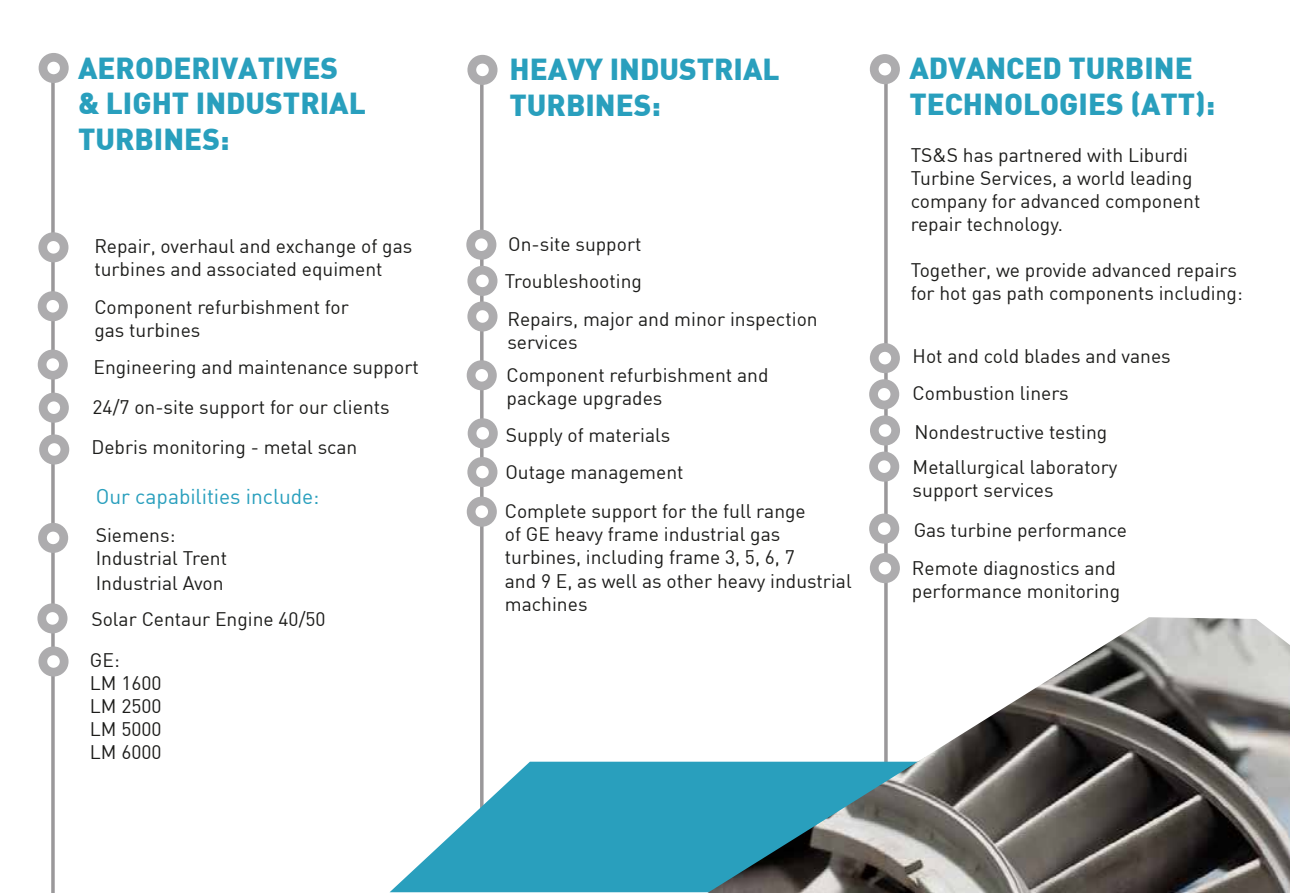
<style>
.page{position:relative;width:1290px;height:893px;background:#fff}
.page>*{position:absolute;margin:0;border:0;box-sizing:border-box;transform-origin:0 0}
.t1{font:900 29.75px/35.7px "DIN";color:#299fbd}
.t2{font:21px "DIN";letter-spacing:-.005em;color:#299fbd}
.t3{font:19.25px/23.1px "DIN";color:#1d1d1b}
</style>
<div class="page">
<hr style="left:480px;top:66px;width:3px;height:816px;background:#9a989a">
<svg style="left:51px;top:83px;width:4px;height:810px"></svg>
<div style="left:39px;top:53px;width:30px;height:30px;border:9px solid #adacae;border-radius:50%"></div>
<div style="left:472px;top:59px;width:21px;height:22px;background:#fff;border-radius:50%"></div>
<div style="left:467px;top:55px;width:30px;height:30px;border:9px solid #adacae;border-radius:50%"></div>
<div style="left:43px;top:237px;width:21px;height:21px;background:#fff;border-radius:50%"></div>
<div style="left:38px;top:232px;width:30px;height:30px;border:9px solid #adacae;border-radius:50%"></div>
<div style="left:42px;top:296px;width:21px;height:21px;background:#fff;border-radius:50%"></div>
<div style="left:38px;top:291px;width:30px;height:30px;border:9px solid #adacae;border-radius:50%"></div>
<div style="left:42px;top:354px;width:21px;height:21px;background:#fff;border-radius:50%"></div>
<div style="left:38px;top:350px;width:30px;height:30px;border:9px solid #adacae;border-radius:50%"></div>
<div style="left:43px;top:397px;width:21px;height:21px;background:#fff;border-radius:50%"></div>
<div style="left:39px;top:393px;width:30px;height:30px;border:9px solid #adacae;border-radius:50%"></div>
<div style="left:42px;top:527px;width:22px;height:21px;background:#fff;border-radius:50%"></div>
<div style="left:38px;top:523px;width:30px;height:30px;border:9px solid #adacae;border-radius:50%"></div>
<div style="left:42px;top:608px;width:21px;height:21px;background:#fff;border-radius:50%"></div>
<div style="left:37px;top:603px;width:30px;height:30px;border:9px solid #adacae;border-radius:50%"></div>
<div style="left:43px;top:651px;width:21px;height:21px;background:#fff;border-radius:50%"></div>
<div style="left:38px;top:646px;width:31px;height:30px;border:9px solid #adacae;border-radius:50%"></div>
<div style="left:471px;top:234px;width:21px;height:21px;background:#fff;border-radius:50%"></div>
<div style="left:466px;top:230px;width:30px;height:30px;border:9px solid #adacae;border-radius:50%"></div>
<div style="left:472px;top:270px;width:21px;height:22px;background:#fff;border-radius:50%"></div>
<div style="left:467px;top:266px;width:30px;height:30px;border:9px solid #adacae;border-radius:50%"></div>
<div style="left:472px;top:306px;width:21px;height:21px;background:#fff;border-radius:50%"></div>
<div style="left:467px;top:301px;width:30px;height:30px;border:9px solid #adacae;border-radius:50%"></div>
<div style="left:471px;top:365px;width:21px;height:21px;background:#fff;border-radius:50%"></div>
<div style="left:467px;top:360px;width:30px;height:30px;border:9px solid #adacae;border-radius:50%"></div>
<div style="left:472px;top:423px;width:21px;height:21px;background:#fff;border-radius:50%"></div>
<div style="left:468px;top:418px;width:30px;height:30px;border:9px solid #adacae;border-radius:50%"></div>
<div style="left:471px;top:501px;width:21px;height:21px;background:#fff;border-radius:50%"></div>
<div style="left:467px;top:497px;width:30px;height:30px;border:9px solid #adacae;border-radius:50%"></div>
<svg style="left:884px;top:84px;width:4px;height:533px"></svg>
<div style="left:870px;top:54px;width:30px;height:30px;border:9px solid #adacae;border-radius:50%"></div>
<div style="left:874px;top:347px;width:21px;height:22px;background:#fff;border-radius:50%"></div>
<div style="left:870px;top:343px;width:30px;height:30px;border:9px solid #adacae;border-radius:50%"></div>
<div style="left:874px;top:557px;width:21px;height:22px;background:#fff;border-radius:50%"></div>
<div style="left:870px;top:553px;width:30px;height:30px;border:9px solid #adacae;border-radius:50%"></div>
<div style="left:873px;top:384px;width:22px;height:21px;background:#fff;border-radius:50%"></div>
<div style="left:869px;top:379px;width:30px;height:30px;border:9px solid #adacae;border-radius:50%"></div>
<div style="left:874px;top:420px;width:22px;height:21px;background:#fff;border-radius:50%"></div>
<div style="left:870px;top:415px;width:30px;height:30px;border:9px solid #adacae;border-radius:50%"></div>
<div style="left:873px;top:518px;width:22px;height:21px;background:#fff;border-radius:50%"></div>
<div style="left:869px;top:514px;width:30px;height:30px;border:9px solid #adacae;border-radius:50%"></div>
<div style="left:873px;top:456px;width:22px;height:21px;background:#fff;border-radius:50%"></div>
<div style="left:869px;top:452px;width:30px;height:30px;border:9px solid #adacae;border-radius:50%"></div>
<div style="left:44px;top:439px;width:21px;height:21px;background:#fff;border-radius:50%"></div>
<div style="left:39px;top:434px;width:30px;height:30px;border:9px solid #adacae;border-radius:50%"></div>
<div style="left:472px;top:461px;width:21px;height:22px;background:#fff;border-radius:50%"></div>
<div style="left:467px;top:457px;width:30px;height:30px;border:9px solid #adacae;border-radius:50%"></div>
<svg style="left:390px;top:762px;width:317px;height:130px;fill:#299fbd"></svg>
<img style="left:707px;top:617px;width:583px;height:276px">
<h1 class="t1" style="left:78px;top:49px;width:289px">AERODERIVATIVES &amp; LIGHT INDUSTRIAL<br>TURBINES:</h1>
<h1 class="t1" style="left:509px;top:50px;width:272px">HEAVY INDUSTRIAL<br>TURBINES:</h1>
<p class="t3" style="left:94px;top:234px;width:320px">Repair, overhaul and exchange of gas turbines and associated equiment</p>
<p class="t3" style="left:94px;top:295px;width:256px">Component refurbishment for gas turbines</p>
<p class="t3" style="left:93px;top:346px;width:328px;line-height:40.2px">Engineering and maintenance support<br>24/7 on-site support for our clients</p>
<p class="t3" style="left:91px;top:435px;width:267px">Debris monitoring - metal scan</p>
<p class="t2" style="left:96px;top:484px;width:225px">Our capabilities include:</p>
<p class="t3" style="left:96px;top:523px;width:133px">Siemens:<br>Industrial Trent</p>
<p class="t3" style="left:91px;top:565px;width:236px;line-height:35.9px">Industrial Avon<br>Solar Centaur Engine 40/50</p>
<p class="t3" style="left:90px;top:648px;width:73px">GE:<br>LM 1600<br>LM 2500<br>LM 5000<br>LM 6000</p>
<p class="t3" style="left:505px;top:224px;width:314px;line-height:37.6px">On-site support<br>Troubleshooting<br>Repairs, major and minor inspection</p>
<p class="t3" style="left:506px;top:325px;width:264px;line-height:32.9px">services<br>Component refurbishment and</p>
<p class="t3" style="left:506px;top:386px;width:157px">package upgrades</p>
<p class="t3" style="left:506px;top:423px;width:166px">Supply of materials</p>
<p class="t3" style="left:505px;top:460px;width:180px">Outage management</p>
<p class="t3" style="left:505px;top:499px;width:348px">Complete support for the full range<br>of GE heavy frame industrial gas turbines, including frame 3, 5, 6, 7<br>and 9 E, as well as other heavy industrial machines</p>
<h1 class="t1" style="left:909px;top:49px;width:307px">ADVANCED TURBINE<br>TECHNOLOGIES (ATT):</h1>
<p class="t3" style="left:911px;top:143px;width:291px">TS&amp;S has partnered with Liburdi<br>Turbine Services, a world leading company for advanced component repair technology.</p>
<p class="t3" style="left:911px;top:258px;width:334px">Together, we provide advanced repairs for hot gas path components including:</p>
<p class="t3" style="left:912px;top:338px;width:260px;line-height:36.8px">Hot and cold blades and vanes<br>Combustion liners</p>
<p class="t3" style="left:912px;top:414px;width:206px;line-height:35px">Nondestructive testing<br>Metallurgical laboratory</p>
<p class="t3" style="left:912px;top:469px;width:216px;line-height:40.8px">support services<br>Gas turbine performance</p>
<p class="t3" style="left:912px;top:556px;width:210px">Remote diagnostics and performance monitoring</p>
</div>
